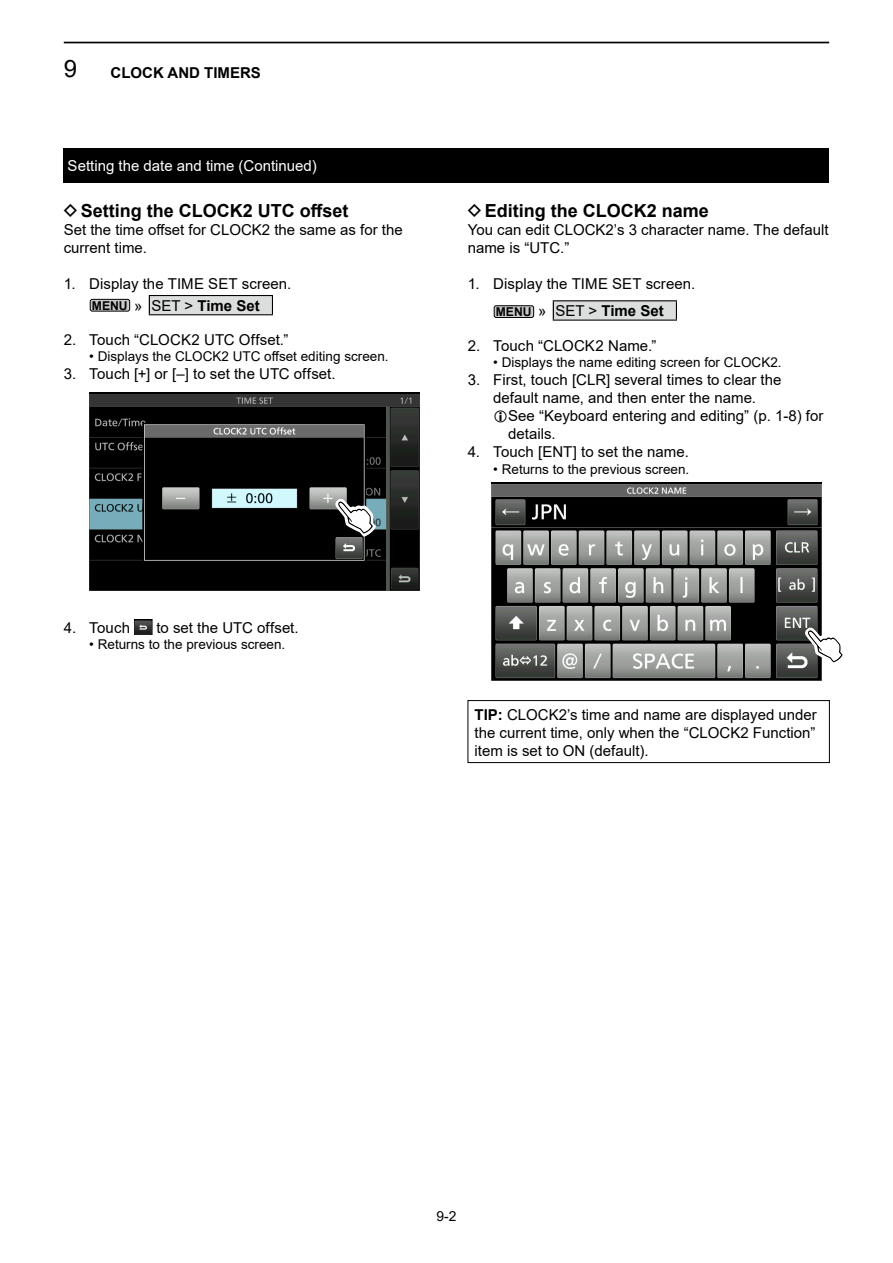
<style>
.page{position:relative;width:893px;height:1263px;background:#fff}
.page>*{position:absolute;margin:0;border:0;box-sizing:border-box;transform-origin:0 0}
.t1{font:24px "Arial";color:#000}
.t2{font:700 18px "Arial";color:#000}
.t3{font:15px/18px "Arial";color:#000}
.t4{font:700 15px "Arial";color:#000}
.t5{font:15px "Arial";color:#fff}
.t6{font:13.8px "Arial";color:#000}
.t7{font:13.5px "Arial";color:#000}
.s1{font-family:"Product Font";font-weight:400}
.s2{font-size:12.15px}
.s3{font-weight:400}
.s4{font-weight:700}
</style>
<div class="page">
<hr style="left:64px;top:42px;width:765px;height:1px;background:#000">
<div style="left:63px;top:149px;width:766px;height:34px;background:#000"></div>
<div style="left:149px;top:296px;width:123px;height:19px;background:#dcdddd"></div>
<hr style="left:149px;top:295px;width:124px;height:1px;background:#000">
<hr style="left:149px;top:314px;width:124px;height:1px;background:#000">
<svg style="left:272px;top:296px;width:1px;height:18px"></svg>
<svg style="left:149px;top:296px;width:1px;height:18px"></svg>
<div style="left:90px;top:299px;width:40px;height:12px;background:#c9caca;border-radius:2px"></div>
<div style="left:90px;top:299px;width:40px;height:12px;border:1px solid #000;border-radius:2px"></div>
<img style="left:90px;top:392px;width:330px;height:198px">
<svg style="left:336px;top:497px;width:41px;height:40px"></svg>
<img style="left:134px;top:620px;width:18px;height:15px">
<div style="left:553px;top:301px;width:123px;height:19px;background:#dcdddd"></div>
<hr style="left:553px;top:300px;width:124px;height:1px;background:#000">
<hr style="left:553px;top:320px;width:124px;height:1px;background:#000">
<svg style="left:676px;top:301px;width:1px;height:19px"></svg>
<svg style="left:553px;top:301px;width:1px;height:19px"></svg>
<div style="left:494px;top:306px;width:40px;height:11px;background:#c9caca;border-radius:2px"></div>
<div style="left:494px;top:305px;width:40px;height:13px;border:1px solid #000;border-radius:2px"></div>
<img style="left:491px;top:483px;width:331px;height:198px">
<svg style="left:806px;top:626px;width:37px;height:40px"></svg>
<div style="left:468px;top:700px;width:362px;height:63px;border:1px solid #000"></div>
<h1 class="t1" style="left:64px;top:52px;width:15px">9</h1>
<p class="t4" style="left:111px;top:62px;width:152px">CLOCK AND TIMERS</p>
<p class="t5" style="left:68px;top:156px;width:251px">Setting the date and time (Continued)</p>
<p class="t2" style="left:64px;top:198px;width:286px"><span class="s1">D</span> Setting the CLOCK2 UTC offset</p>
<p class="t3" style="left:64px;top:221px;width:340px">Set the time offset for CLOCK2 the same as for the current time.</p>
<p class="t3" style="left:64px;top:275px;width:229px">1. Display the TIME SET screen.</p>
<p class="t4" style="left:92px;top:295px;width:169px"><span class="s2">MENU</span> <span class="s3">» SET &gt;</span> Time Set</p>
<p class="t3" style="left:64px;top:330px;width:226px">2. Touch “CLOCK2 UTC Offset.”</p>
<p class="t7" style="left:89px;top:347px;width:301px">• Displays the CLOCK2 UTC offset editing screen.</p>
<p class="t3" style="left:64px;top:365px;width:273px">3. Touch [+] or [–] to set the UTC offset.</p>
<p class="t3" style="left:64px;top:618px;width:68px">4. Touch</p>
<p class="t3" style="left:156px;top:618px;width:144px">to set the UTC offset.</p>
<p class="t7" style="left:89px;top:635px;width:198px">• Returns to the previous screen.</p>
<p class="t2" style="left:468px;top:198px;width:243px"><span class="s1">D</span> Editing the CLOCK2 name</p>
<p class="t3" style="left:468px;top:221px;width:362px">You can edit CLOCK2’s 3 character name. The default name is “UTC.”</p>
<p class="t3" style="left:468px;top:275px;width:229px">1. Display the TIME SET screen.</p>
<p class="t4" style="left:496px;top:300px;width:169px"><span class="s2">MENU</span> <span class="s3">» SET &gt;</span> Time Set</p>
<p class="t3" style="left:468px;top:337px;width:190px">2. Touch “CLOCK2 Name.”</p>
<p class="t7" style="left:493px;top:353px;width:290px">• Displays the name editing screen for CLOCK2.</p>
<p class="t3" style="left:468px;top:371px;width:315px;text-align:center">3. First, touch [CLR] several times to clear the default name, and then enter the name.</p>
<p class="t3" style="left:508px;top:407px;width:317px">See “Keyboard entering and editing” (p. 1-8) for details.</p>
<p class="t3" style="left:468px;top:443px;width:223px">4. Touch [ENT] to set the name.</p>
<p class="t7" style="left:493px;top:460px;width:198px">• Returns to the previous screen.</p>
<p class="t3" style="left:474px;top:706px;width:344px;text-align:justify"><span class="s4">TIP:</span> CLOCK2’s time and name are displayed under the current time, only when the “CLOCK2 Function” item is set to ON (default).</p>
<p class="t6" style="left:436px;top:1206px;width:21px">9-2</p>
</div>
